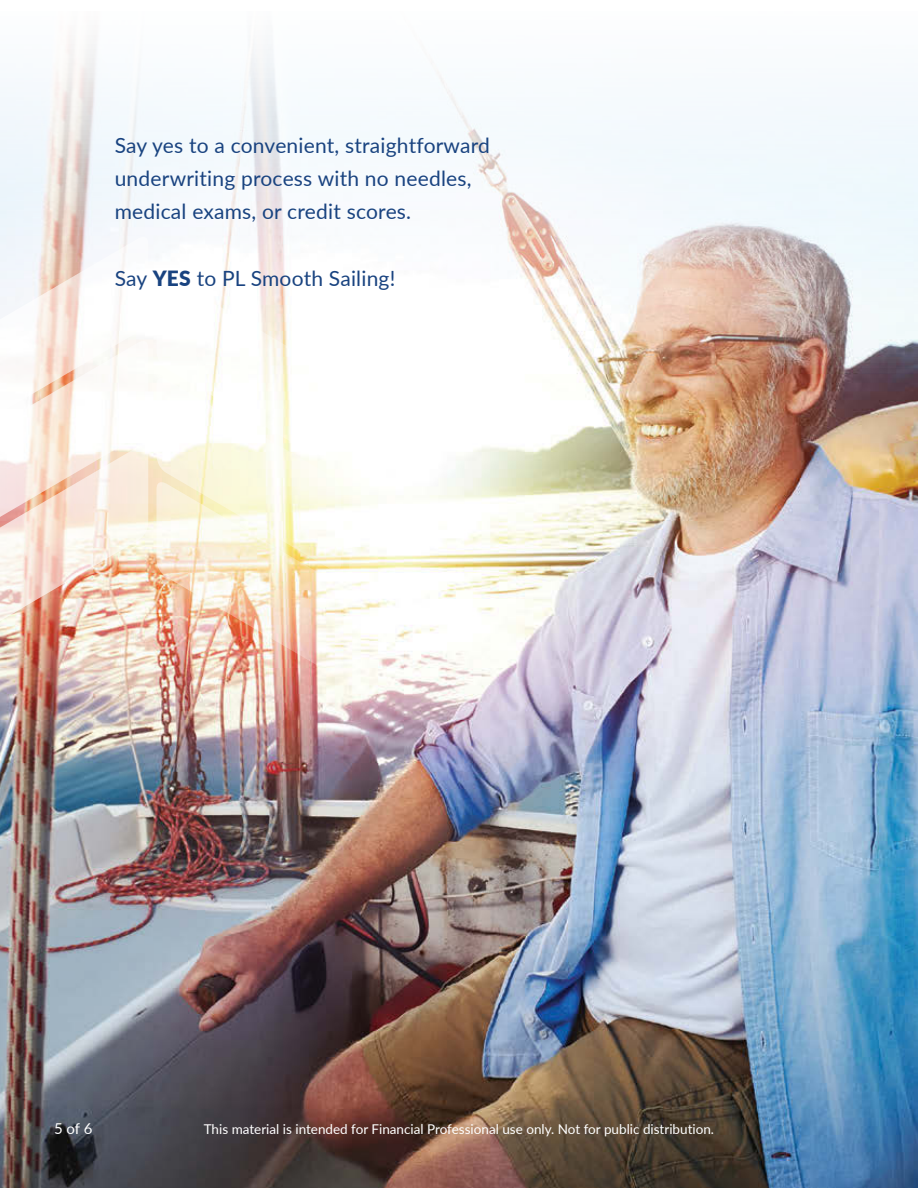
<style>
.page{position:relative;width:918px;height:1188px;background:#fff}
.page>*{position:absolute;margin:0;border:0;box-sizing:border-box;transform-origin:0 0}
.t1{font:21px/33px "Lato";letter-spacing:.01em;color:#194380}
.t2{font:15px "Lato";color:#fff}
.t3{font:13.5px "Lato";color:#fff}
.s1{font-weight:900}
</style>
<div class="page">
<img style="left:0;top:39px;width:918px;height:1149px">
<svg style="left:0;top:233px;width:148px;height:409px"></svg>
<svg style="left:349px;top:233px;width:185px;height:409px"></svg>
<svg style="left:156px;top:270px;width:185px;height:406px"></svg>
<p class="t1" style="left:115px;top:128px;width:377px">Say yes to a convenient, straightforward underwriting process with no needles, medical exams, or credit scores.</p>
<p class="t1" style="left:115px;top:261px;width:282px">Say <span class="s1">YES</span> to PL Smooth Sailing!</p>
<p class="t2" style="left:54px;top:1118px;width:40px">5 of 6</p>
<p class="t3" style="left:204px;top:1119px;width:512px">This material is intended for Financial Professional use only. Not for public distribution.</p>
</div>
